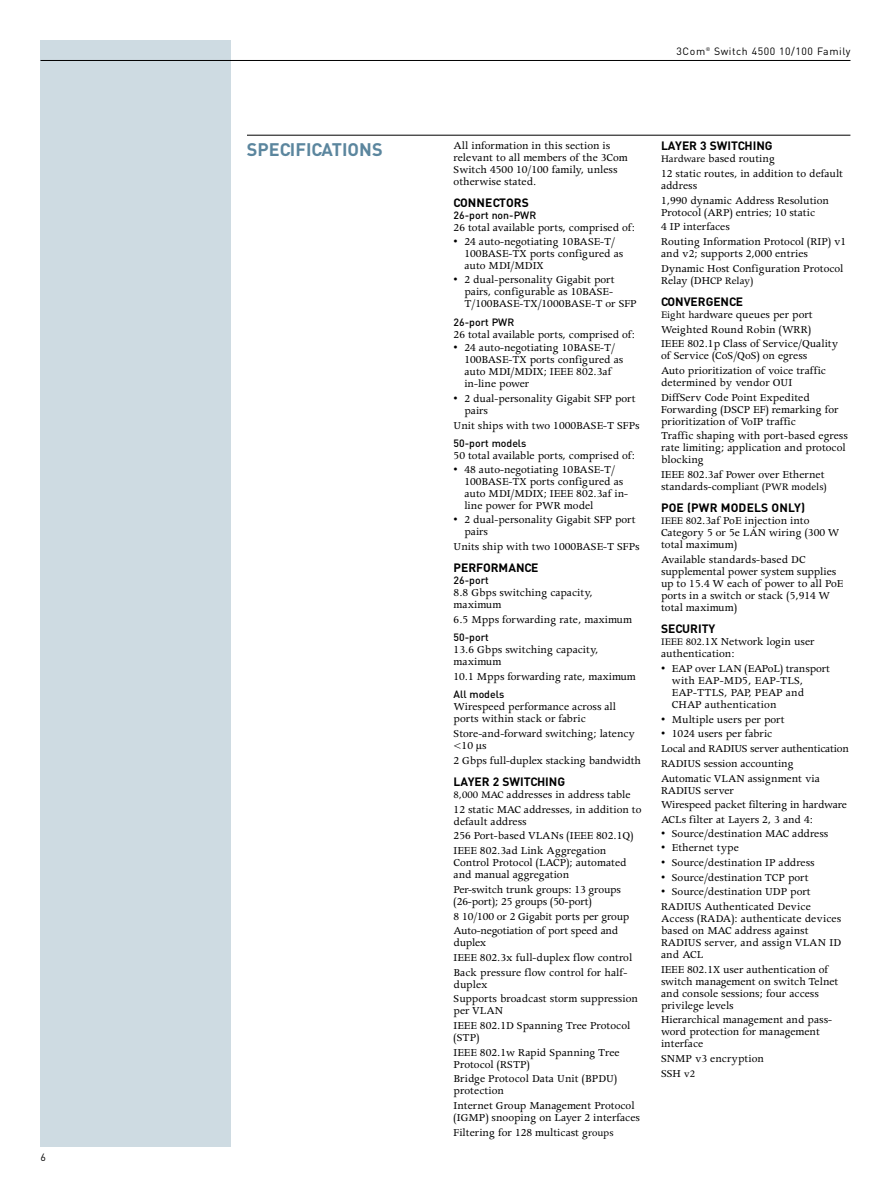
<style>
.page{position:relative;width:891px;height:1188px;background:#fff}
.page>*{position:absolute;margin:0;border:0;box-sizing:border-box;transform-origin:0 0}
.t1{font:700 18px "DIN";color:#5b869e}
.t2{font:12px/12px "Apollo";color:#000}
.t3{font:700 12px "DIN";color:#000}
.t4{font:500 10.5px "DIN";color:#000}
.t5{font:10.5px "DIN";letter-spacing:.05em;color:#000}
.s1{font-size:11.25px}
</style>
<div class="page">
<div style="left:40px;top:40px;width:191px;height:1108px;background:#cedbe2"></div>
<hr style="left:40px;top:60px;width:810px;height:1px;background:#000">
<hr style="left:247px;top:135px;width:603px;height:1px;background:#000">
<p class="t5" style="left:40px;top:1151px;width:7px">6</p>
<h1 class="t1" style="left:247px;top:138px;width:137px">SPECIFICATIONS</h1>
<p class="t5" style="left:677px;top:45px;width:175px">3Com<sup>®</sup> Switch 4500 10/100 Family</p>
<p class="t2" style="left:454px;top:140px;width:176px">All information in this section is relevant to all members of the 3Com<br>Switch 4500 10/100 family, unless otherwise stated.</p>
<p class="t3" style="left:454px;top:196px;width:77px">CONNECTORS</p>
<p class="t4" style="left:454px;top:209px;width:84px">26-port non-PWR</p>
<p class="t2" style="left:454px;top:223px;width:183px">26 total available ports, comprised of:</p>
<p class="t2" style="left:464px;top:236px;width:160px;text-indent:-11px">• 24 auto-negotiating 10BASE-T/<br>100BASE-TX ports configured as auto MDI/MDIX</p>
<p class="t2" style="left:464px;top:275px;width:174px;text-indent:-11px">• 2 dual-personality Gigabit port pairs, configurable as 10BASE-<br>T/100BASE-TX/1000BASE-T or SFP</p>
<p class="t4" style="left:454px;top:316px;width:62px">26-port PWR</p>
<p class="t2" style="left:454px;top:329px;width:183px">26 total available ports, comprised of:</p>
<p class="t2" style="left:464px;top:343px;width:160px;text-indent:-11px">• 24 auto-negotiating 10BASE-T/<br>100BASE-TX ports configured as auto MDI/MDIX; IEEE 802.3af in-line power</p>
<p class="t2" style="left:464px;top:394px;width:173px;text-indent:-11px">• 2 dual-personality Gigabit SFP port pairs</p>
<p class="t2" style="left:454px;top:420px;width:188px">Unit ships with two 1000BASE-T SFPs</p>
<p class="t4" style="left:454px;top:437px;width:74px">50-port models</p>
<p class="t2" style="left:454px;top:451px;width:183px">50 total available ports, comprised of:</p>
<p class="t2" style="left:464px;top:464px;width:165px;text-indent:-11px">• 48 auto-negotiating 10BASE-T/<br>100BASE-TX ports configured as auto MDI/MDIX; IEEE 802.3af in&shy;line power for PWR model</p>
<p class="t2" style="left:464px;top:515px;width:173px;text-indent:-11px">• 2 dual-personality Gigabit SFP port pairs</p>
<p class="t2" style="left:454px;top:542px;width:188px">Units ship with two 1000BASE-T SFPs</p>
<p class="t3" style="left:454px;top:561px;width:86px">PERFORMANCE</p>
<p class="t4" style="left:454px;top:574px;width:37px">26-port</p>
<p class="t2" style="left:454px;top:588px;width:141px">8.8 Gbps switching capacity, maximum</p>
<p class="t2" style="left:454px;top:615px;width:180px">6.5 Mpps forwarding rate, maximum</p>
<p class="t4" style="left:454px;top:631px;width:37px">50-port</p>
<p class="t2" style="left:454px;top:645px;width:147px">13.6 Gbps switching capacity, maximum</p>
<p class="t2" style="left:454px;top:672px;width:184px">10.1 Mpps forwarding rate, maximum</p>
<p class="t4" style="left:454px;top:688px;width:52px">All models</p>
<p class="t2" style="left:454px;top:702px;width:164px">Wirespeed performance across all ports within stack or fabric</p>
<p class="t2" style="left:454px;top:729px;width:183px">Store-and-forward switching; latency &lt;10 µs</p>
<p class="t2" style="left:454px;top:756px;width:189px">2 Gbps full-duplex stacking bandwidth</p>
<p class="t3" style="left:454px;top:775px;width:113px">LAYER 2 SWITCHING</p>
<p class="t2" style="left:454px;top:788px;width:189px;line-height:14.7px"><span class="s1">8,000 MAC</span> addresses in address table<br>12 static MAC addresses, in addition to</p>
<p class="t2" style="left:454px;top:815px;width:181px;line-height:14.7px">default address<br>256 Port-based VLANs (IEEE 802.1Q)<br>IEEE 802.3ad Link Aggregation</p>
<p class="t2" style="left:454px;top:858px;width:175px">Control Protocol (LACP); automated and manual aggregation</p>
<p class="t2" style="left:454px;top:885px;width:169px">Per-switch trunk groups: 13 groups (26-port); 25 groups (50-port)</p>
<p class="t2" style="left:454px;top:910px;width:177px;line-height:14.7px">8 10/100 or 2 Gigabit ports per group<br>Auto-negotiation of port speed and</p>
<p class="t2" style="left:454px;top:937px;width:180px;line-height:14.7px">duplex<br>IEEE 802.3x full-duplex flow control<br>Back pressure flow control for half-</p>
<p class="t2" style="left:454px;top:978px;width:186px;line-height:14.7px">duplex<br>Supports broadcast storm suppression</p>
<p class="t2" style="left:454px;top:1005px;width:178px;line-height:14.7px">per VLAN<br>IEEE 802.1D Spanning Tree Protocol</p>
<p class="t2" style="left:454px;top:1031px;width:167px;line-height:14.7px">(STP)<br>IEEE 802.1w Rapid Spanning Tree</p>
<p class="t2" style="left:454px;top:1058px;width:165px;line-height:14.7px">Protocol (RSTP)<br>Bridge Protocol Data Unit (BPDU)</p>
<p class="t2" style="left:454px;top:1085px;width:183px;line-height:14.7px">protection<br>Internet Group Management Protocol</p>
<p class="t2" style="left:454px;top:1112px;width:188px;line-height:14.7px">(IGMP) snooping on Layer 2 interfaces<br>Filtering for 128 multicast g<span class="s1">roups</span></p>
<p class="t3" style="left:661px;top:139px;width:113px">LAYER 3 SWITCHING</p>
<p class="t2" style="left:661px;top:153px;width:184px;line-height:14.7px"><span class="s1">Hardware</span> based routing<br>12 static routes, in addition to default</p>
<p class="t2" style="left:661px;top:179px;width:170px;line-height:14.7px">address<br>1,990 dynamic Address Resolution</p>
<p class="t2" style="left:661px;top:206px;width:187px;line-height:14.7px">Protocol (ARP) entries; 10 static<br>4 IP interfaces<br>Routing Information Protocol (RIP) v1</p>
<p class="t2" style="left:661px;top:247px;width:184px;line-height:14.7px">and v2; supports 2,000 entries<br>Dynamic Host Configuration Protocol</p>
<p class="t2" style="left:661px;top:275px;width:94px">Relay (DH<span class="s1">CP Relay)</span></p>
<p class="t3" style="left:661px;top:294px;width:84px">CONVERGENCE</p>
<p class="t2" style="left:661px;top:308px;width:179px;line-height:14.7px"><span class="s1">Eight har</span>dware queues per port<br>Weighted Round Robin (WRR)<br>IEEE 802.1p Class of Service/Quality</p>
<p class="t2" style="left:661px;top:350px;width:167px;line-height:14.7px">of Service (CoS/QoS) on egress<br>Auto prioritization of voice traffic</p>
<p class="t2" style="left:661px;top:376px;width:150px;line-height:14.7px">determined by vendor OUI<br>DiffServ Code Point Expedited</p>
<p class="t2" style="left:661px;top:404px;width:179px">Forwarding (DSCP EF) remarking for prioritization of VoIP traffic</p>
<p class="t2" style="left:661px;top:431px;width:188px">Traffic shaping with port-based egress rate limiting; application and protocol blocking</p>
<p class="t2" style="left:661px;top:470px;width:167px">IEEE 802.3af Power over Ethernet standards-compli<span class="s1">ant (PWR models)</span></p>
<p class="t3" style="left:661px;top:501px;width:146px">POE (PWR MODELS ONLY)</p>
<p class="t2" style="left:661px;top:516px;width:180px"><span class="s1">IEEE 80</span>2.3af PoE injection into<br>Category 5 or 5e LAN wiring (300 W total maximum)</p>
<p class="t2" style="left:661px;top:555px;width:184px">Available standards-based DC supplemental power system supplies up to 15.4 W each of power to all PoE ports in a switch or stack (5,914 W total maximum)</p>
<p class="t3" style="left:661px;top:622px;width:56px">SECURITY</p>
<p class="t2" style="left:661px;top:637px;width:155px"><span class="s1">IEEE 802.</span>1X Network login user authentication:</p>
<p class="t2" style="left:672px;top:664px;width:160px;text-indent:-11px">• EAP over LAN (EAPoL) transport with EAP-MD5, EAP-TLS,<br>EAP-TTLS, PAP, PEAP and<br>CHAP authentication</p>
<p class="t2" style="left:661px;top:714px;width:125px">• Multiple users per port</p>
<p class="t2" style="left:661px;top:728px;width:189px;line-height:14.7px">• 1024 users per fabric<br>Local and RADIUS server authentication<br>RADIUS session accounting<br>Automatic VLAN assignment via</p>
<p class="t2" style="left:661px;top:784px;width:187px;line-height:14.7px">RADIUS server<br>Wirespeed packet filtering in hardware<br>ACLs filter at Layers 2, 3 and 4:</p>
<p class="t2" style="left:661px;top:828px;width:169px">• Source/destination MAC address</p>
<p class="t2" style="left:661px;top:843px;width:79px">• Ethernet type</p>
<p class="t2" style="left:661px;top:858px;width:155px">• Source/destination IP address</p>
<p class="t2" style="left:661px;top:872px;width:149px">• Source/destination TCP port</p>
<p class="t2" style="left:661px;top:886px;width:151px;line-height:14.7px">• Source/destination UDP port<br>RADIUS Authenticated Device</p>
<p class="t2" style="left:661px;top:914px;width:182px">Access (RADA): authenticate devices based on MAC address against<br>RADIUS server, and assign VLAN ID and ACL</p>
<p class="t2" style="left:661px;top:964px;width:179px">IEEE 802.1X user authentication of switch management on switch Telnet and console sessions; four access privilege levels</p>
<p class="t2" style="left:661px;top:1015px;width:173px">Hierarchical management and pass&shy;word protection for management interface</p>
<p class="t2" style="left:661px;top:1053px;width:104px;line-height:14.7px">SNMP v3 encryption<br>SSH <span class="s1">v2</span></p>
</div>
